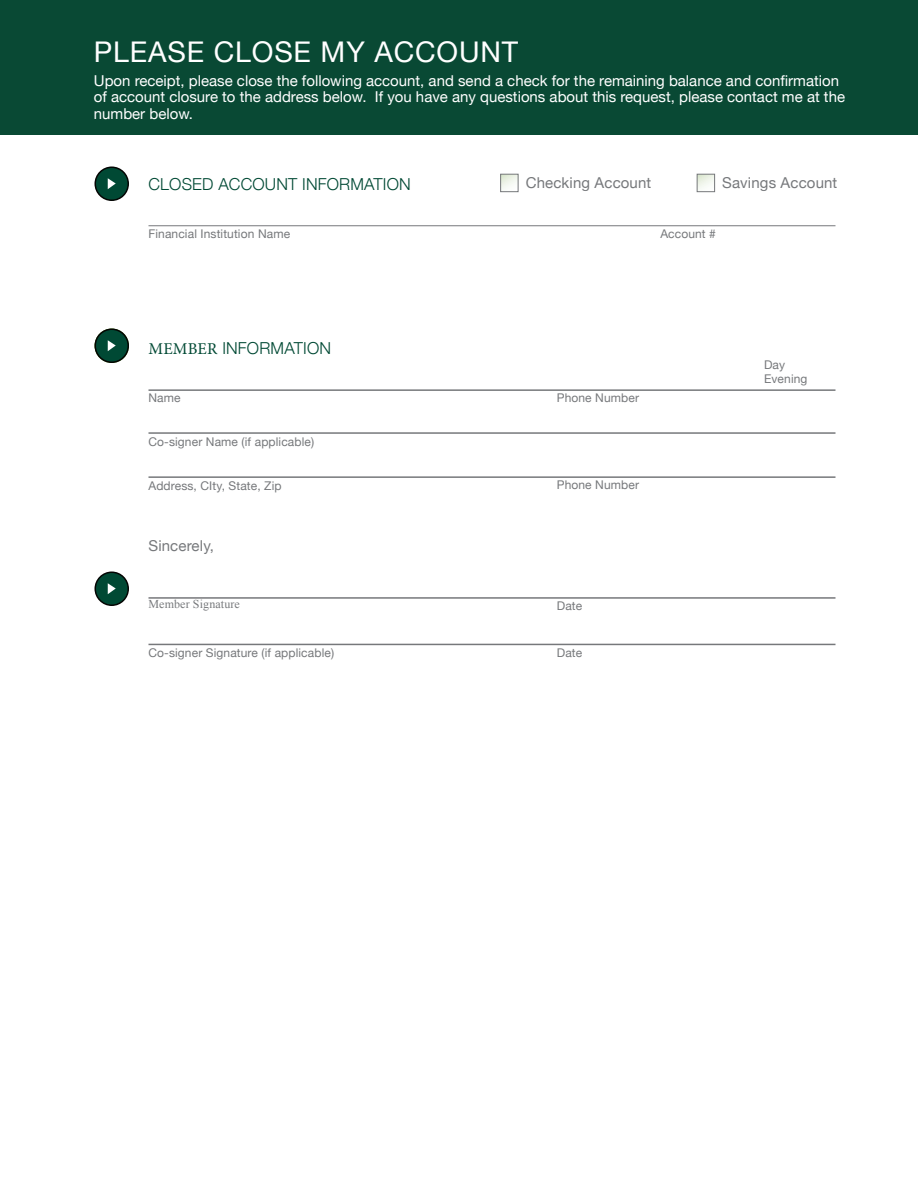
<style>
.page{position:relative;width:918px;height:1188px;background:#fff}
.page>*{position:absolute;margin:0;border:0;box-sizing:border-box;transform-origin:0 0}
.t1{font:28.5px "Helvetica Neue";letter-spacing:.03em;color:#fff}
.t2{font:300 16.5px "Helvetica Neue";letter-spacing:.01em;color:#004934}
.t3{font:15px/16.5px "Helvetica Neue";color:#fff}
.t4{font:15px "Helvetica Neue";letter-spacing:.01em;color:#76787b}
.t5{font:12px/14.4px "Helvetica Neue";letter-spacing:.01em;color:#76787b}
.t6{font:12px "Times New Roman";letter-spacing:.01em;color:#76787b}
.s1{font-family:"Minion Pro";font-weight:400}
</style>
<div class="page">
<div style="left:95px;top:167px;width:33px;height:33px;background:#004934;border-radius:50%"></div>
<div style="left:94px;top:166px;width:35px;height:35px;border:2px solid #040503;border-radius:50%"></div>
<svg style="left:108px;top:178px;width:8px;height:11px"></svg>
<hr style="left:148px;top:225px;width:688px;height:1px;background:#76787b">
<svg style="left:502px;top:176px;width:14px;height:13px"></svg>
<div style="left:500px;top:174px;width:18px;height:18px;border:1px solid #76787b"></div>
<svg style="left:699px;top:176px;width:14px;height:13px"></svg>
<div style="left:697px;top:174px;width:18px;height:18px;border:1px solid #76787b"></div>
<div style="left:95px;top:329px;width:33px;height:33px;background:#004934;border-radius:50%"></div>
<div style="left:94px;top:328px;width:35px;height:35px;border:2px solid #040503;border-radius:50%"></div>
<svg style="left:108px;top:340px;width:8px;height:11px"></svg>
<div style="left:95px;top:572px;width:33px;height:33px;background:#004934;border-radius:50%"></div>
<div style="left:94px;top:572px;width:35px;height:34px;border:2px solid #040503;border-radius:50%"></div>
<svg style="left:108px;top:583px;width:8px;height:11px"></svg>
<div style="left:0;top:0;width:918px;height:135px;background:#094934"></div>
<hr style="left:148px;top:389px;width:688px;height:2px;background:#76787b">
<hr style="left:148px;top:432px;width:688px;height:2px;background:#76787b">
<hr style="left:148px;top:597px;width:688px;height:2px;background:#76787b">
<hr style="left:148px;top:476px;width:688px;height:2px;background:#76787b">
<hr style="left:148px;top:644px;width:688px;height:1px;background:#76787b">
<h1 class="t1" style="left:94px;top:31px;width:426px">PLEASE CLOSE MY ACCOUNT</h1>
<p class="t3" style="left:94px;top:73px;width:753px">Upon receipt, please close the following account, and send a check for the remaining balance and confirmation of account closure to the address below. If you have any questions about this request, please contact me at the number below.</p>
<p class="t2" style="left:148px;top:170px;width:264px">CLOSED ACCOUNT INFORMATION</p>
<p class="t4" style="left:526px;top:172px;width:127px">Checking Account</p>
<p class="t4" style="left:722px;top:172px;width:117px">Savings Account</p>
<p class="t5" style="left:149px;top:227px;width:143px">Financial Institution Name</p>
<p class="t5" style="left:660px;top:227px;width:57px">Account #</p>
<p class="t2" style="left:148px;top:335px;width:184px"><span class="s1">MEMBER</span> INFORMATION</p>
<p class="t5" style="left:148px;top:391px;width:34px">Name</p>
<p class="t5" style="left:557px;top:392px;width:84px">Phone Number</p>
<p class="t5" style="left:149px;top:435px;width:167px">Co-signer Name (if applicable)</p>
<p class="t5" style="left:148px;top:479px;width:135px">Address, CIty, State, Zip</p>
<p class="t4" style="left:148px;top:534px;width:67px">Sincerely,</p>
<p class="t5" style="left:557px;top:479px;width:84px">Phone Number</p>
<p class="t6" style="left:149px;top:596px;width:93px">Member Signature</p>
<p class="t5" style="left:557px;top:599px;width:27px">Date</p>
<p class="t5" style="left:149px;top:646px;width:187px">Co-signer Signature (if applicable)</p>
<p class="t5" style="left:557px;top:646px;width:27px">Date</p>
<p class="t5" style="left:764px;top:358px;width:45px">Day<br>Evening</p>
</div>
